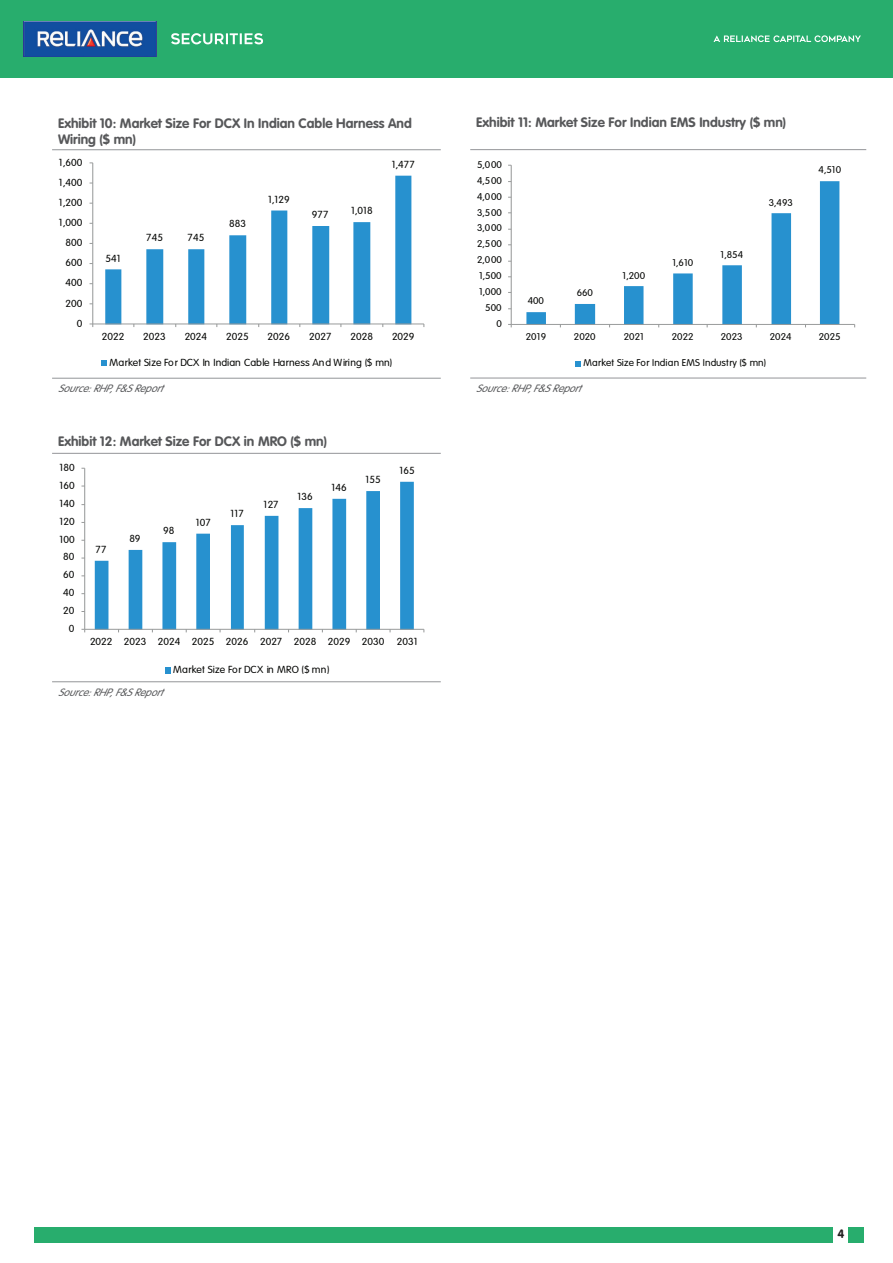
<style>
.page{position:relative;width:893px;height:1263px;background:#fff}
.page>*{position:absolute;margin:0;border:0;box-sizing:border-box;transform-origin:0 0}
.t1{font:700 13.5px/16.2px "VAG Rounded Std";color:#57585a}
.t2{font:12px "VAG Rounded Bold";color:#231f20}
.t3{font:italic 300 10.5px "VAG Rounded";color:#57585a}
.t4{font:300 10.05px "VAG Rounded Std";letter-spacing:.005em;color:#040503;scale:1.04 1}
.t5{font:300 9.6px "VAG Rounded Std";color:#040503;scale:1.05 1}
</style>
<div class="page">
<div style="left:0;top:0;width:893px;height:78px;background:#28ad6d"></div>
<img style="left:24px;top:22px;width:133px;height:34px">
<svg style="left:171px;top:33px;width:92px;height:11px"></svg>
<svg style="left:713px;top:35px;width:148px;height:7px"></svg>
<div style="left:34px;top:1227px;width:799px;height:15px;background:#28ad6d"></div>
<div style="left:848px;top:1227px;width:15px;height:15px;background:#28ad6d"></div>
<hr style="left:52px;top:149px;width:389px;height:1px;background:#939598">
<hr style="left:52px;top:378px;width:389px;height:1px;background:#939598">
<hr style="left:52px;top:453px;width:389px;height:1px;background:#939598">
<hr style="left:52px;top:681px;width:389px;height:1px;background:#939598">
<hr style="left:470px;top:149px;width:396px;height:1px;background:#939598">
<hr style="left:470px;top:378px;width:396px;height:1px;background:#939598">
<svg style="left:105px;top:176px;width:306px;height:148px"></svg>
<hr style="left:92px;top:163px;width:1px;height:161px;background:#969898">
<hr style="left:93px;top:324px;width:331px;height:1px;background:#969898">
<svg style="left:101px;top:361px;width:6px;height:5px"></svg>
<svg style="left:95px;top:482px;width:319px;height:147px"></svg>
<hr style="left:84px;top:468px;width:1px;height:161px;background:#969898">
<hr style="left:85px;top:629px;width:339px;height:1px;background:#969898">
<svg style="left:165px;top:668px;width:6px;height:6px"></svg>
<hr style="left:511px;top:165px;width:1px;height:159px;background:#969898">
<hr style="left:511px;top:324px;width:344px;height:1px;background:#969898">
<svg style="left:526px;top:181px;width:313px;height:146px"></svg>
<svg style="left:576px;top:361px;width:5px;height:5px"></svg>
<h1 class="t1" style="left:58px;top:115px;width:355px">Exhibit 10: Market Size For DCX In Indian Cable Harness And<br>Wiring ($ mn)</h1>
<p class="t4" style="left:59px;top:156px;width:24px">1,600</p>
<p class="t4" style="left:59px;top:176px;width:24px">1,400</p>
<p class="t4" style="left:59px;top:197px;width:24px">1,200</p>
<p class="t4" style="left:59px;top:217px;width:24px">1,000</p>
<p class="t4" style="left:65px;top:237px;width:18px">800</p>
<p class="t4" style="left:65px;top:257px;width:18px">600</p>
<p class="t4" style="left:65px;top:277px;width:18px">400</p>
<p class="t4" style="left:65px;top:297px;width:18px">200</p>
<p class="t4" style="left:77px;top:317px;width:7px">0</p>
<p class="t4" style="left:105px;top:253px;width:16px">541</p>
<p class="t4" style="left:146px;top:232px;width:18px">745</p>
<p class="t4" style="left:188px;top:232px;width:18px">745</p>
<p class="t4" style="left:229px;top:218px;width:18px">883</p>
<p class="t4" style="left:268px;top:193px;width:22px">1,129</p>
<p class="t4" style="left:312px;top:209px;width:17px">977</p>
<p class="t4" style="left:351px;top:205px;width:22px">1,018</p>
<p class="t4" style="left:392px;top:158px;width:24px">1,477</p>
<p class="t4" style="left:102px;top:331px;width:23px">2022</p>
<p class="t4" style="left:143px;top:331px;width:23px">2023</p>
<p class="t4" style="left:185px;top:331px;width:23px">2024</p>
<p class="t4" style="left:226px;top:331px;width:23px">2025</p>
<p class="t4" style="left:268px;top:331px;width:23px">2026</p>
<p class="t4" style="left:309px;top:331px;width:23px">2027</p>
<p class="t4" style="left:351px;top:331px;width:23px">2028</p>
<p class="t4" style="left:392px;top:331px;width:23px">2029</p>
<p class="t4" style="left:109px;top:356px;width:274px">Market Size For DCX In Indian Cable Harness And Wiring ($ mn)</p>
<p class="t3" style="left:58px;top:383px;width:106px">Source:RHP,F&amp;S Report</p>
<h1 class="t1" style="left:58px;top:434px;width:270px">Exhibit 12: Market Size For DCX in MRO ($ mn)</h1>
<p class="t4" style="left:59px;top:462px;width:16px">180</p>
<p class="t4" style="left:59px;top:479px;width:16px">160</p>
<p class="t4" style="left:59px;top:497px;width:16px">140</p>
<p class="t4" style="left:59px;top:515px;width:16px">120</p>
<p class="t4" style="left:59px;top:533px;width:16px">100</p>
<p class="t4" style="left:63px;top:551px;width:12px">80</p>
<p class="t4" style="left:63px;top:569px;width:12px">60</p>
<p class="t4" style="left:63px;top:587px;width:12px">40</p>
<p class="t4" style="left:63px;top:605px;width:12px">20</p>
<p class="t4" style="left:69px;top:623px;width:7px">0</p>
<p class="t4" style="left:95px;top:543px;width:12px">77</p>
<p class="t4" style="left:129px;top:533px;width:12px">89</p>
<p class="t4" style="left:163px;top:525px;width:12px">98</p>
<p class="t4" style="left:196px;top:517px;width:16px">107</p>
<p class="t4" style="left:230px;top:508px;width:14px">117</p>
<p class="t4" style="left:264px;top:499px;width:16px">127</p>
<p class="t4" style="left:298px;top:491px;width:16px">136</p>
<p class="t4" style="left:332px;top:482px;width:16px">146</p>
<p class="t4" style="left:366px;top:474px;width:16px">155</p>
<p class="t4" style="left:400px;top:465px;width:16px">165</p>
<p class="t4" style="left:90px;top:636px;width:316px">2022 2023 2024 2025 2026 2027 2028 2029 2030 2031</p>
<p class="t4" style="left:173px;top:664px;width:152px">Market Size For DCX in MRO ($ mn)</p>
<p class="t3" style="left:58px;top:686px;width:106px">Source:RHP,F&amp;S Report</p>
<h1 class="t1" style="left:476px;top:115px;width:311px">Exhibit 11: Market Size For Indian EMS Industry ($ mn)</h1>
<p class="t5" style="left:477px;top:159px;width:25px">5,000</p>
<p class="t5" style="left:477px;top:175px;width:25px">4,500</p>
<p class="t5" style="left:477px;top:191px;width:25px">4,000</p>
<p class="t5" style="left:477px;top:207px;width:25px">3,500</p>
<p class="t5" style="left:477px;top:223px;width:25px">3,000</p>
<p class="t5" style="left:477px;top:239px;width:25px">2,500</p>
<p class="t5" style="left:477px;top:254px;width:25px">2,000</p>
<p class="t5" style="left:479px;top:270px;width:23px">1,500</p>
<p class="t5" style="left:479px;top:286px;width:23px">1,000</p>
<p class="t5" style="left:485px;top:302px;width:17px">500</p>
<p class="t5" style="left:496px;top:318px;width:7px">0</p>
<p class="t5" style="left:528px;top:295px;width:17px">400</p>
<p class="t5" style="left:577px;top:287px;width:17px">660</p>
<p class="t5" style="left:623px;top:270px;width:23px">1,200</p>
<p class="t5" style="left:672px;top:257px;width:22px">1,610</p>
<p class="t5" style="left:720px;top:249px;width:23px">1,854</p>
<p class="t5" style="left:769px;top:197px;width:25px">3,493</p>
<p class="t5" style="left:818px;top:165px;width:23px">4,510</p>
<p class="t5" style="left:526px;top:331px;width:21px">2019</p>
<p class="t5" style="left:574px;top:331px;width:22px">2020</p>
<p class="t5" style="left:624px;top:331px;width:21px">2021</p>
<p class="t5" style="left:672px;top:331px;width:22px">2022</p>
<p class="t5" style="left:721px;top:331px;width:22px">2023</p>
<p class="t5" style="left:770px;top:331px;width:22px">2024</p>
<p class="t5" style="left:819px;top:331px;width:22px">2025</p>
<p class="t5" style="left:583px;top:358px;width:176px">Market Size For Indian EMS Industry ($ mn)</p>
<p class="t3" style="left:476px;top:382px;width:106px">Source:RHP,F&amp;S Report</p>
<p class="t2" style="left:837px;top:1227px;width:8px">4</p>
</div>
